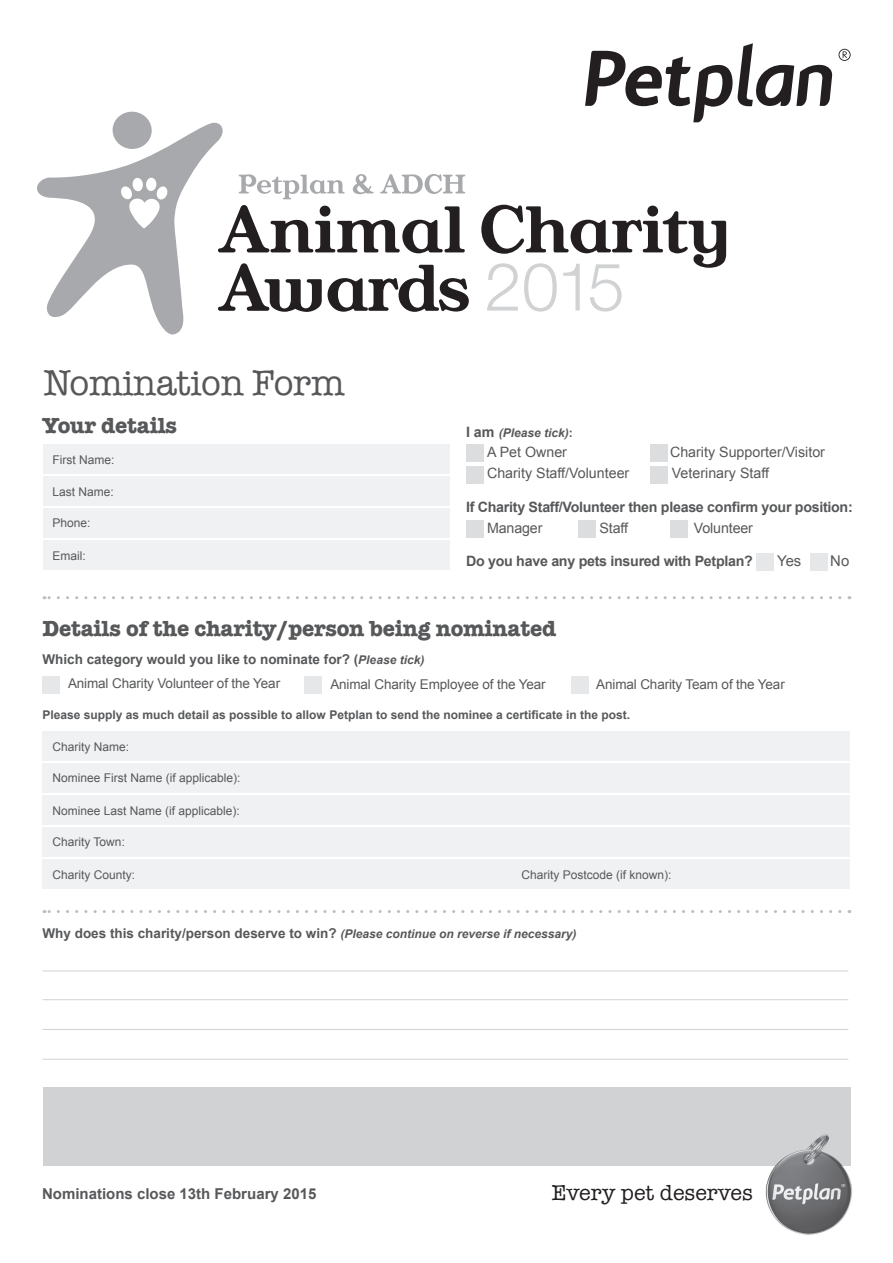
<style>
.page{position:relative;width:893px;height:1263px;background:#fff}
.page>*{position:absolute;margin:0;border:0;box-sizing:border-box;transform-origin:0 0}
.t1{font:36.3px "American Typewriter";letter-spacing:-.01em;color:#57585a}
.t2{font:700 22.5px "American Typewriter";letter-spacing:-.01em;color:#57585a}
.t3{font:21.9px "American Typewriter";color:#231f20}
.t4{font:700 15px "Arial";color:#57585a}
.t5{font:14.85px "Arial";color:#57585a}
.t6{font:14.25px "Arial";color:#57585a}
.t7{font:700 14.25px "Arial";letter-spacing:-.02em;color:#57585a}
.t8{font:700 13.5px/24.8px "Arial";color:#57585a}
.t9{font:13.5px "Arial";letter-spacing:-.01em;color:#57585a}
.t10{font:12px "Arial";color:#57585a}
.t11{font:700 12px "Arial";color:#57585a}
.t12{font:italic 700 12px "Arial";color:#57585a}
.s1{font-style:normal;font-size:14.25px}
.s2{font-style:normal}
.s3{font-style:italic;font-size:12px}
.s4{font-weight:400}
</style>
<div class="page">
<div style="left:43px;top:444px;width:407px;height:30px;background:#f0f1f2"></div>
<div style="left:43px;top:476px;width:407px;height:30px;background:#f0f1f2"></div>
<div style="left:43px;top:508px;width:407px;height:30px;background:#f0f1f2"></div>
<div style="left:43px;top:540px;width:407px;height:30px;background:#f0f1f2"></div>
<div style="left:756px;top:553px;width:17px;height:17px;background:#e6e7e9"></div>
<div style="left:811px;top:553px;width:17px;height:17px;background:#e6e7e9"></div>
<hr style="left:43px;top:971px;width:805px;height:1px;background:#d1d2d4">
<hr style="left:43px;top:999px;width:805px;height:1px;background:#d1d2d4">
<hr style="left:43px;top:1029px;width:805px;height:1px;background:#d1d2d4">
<hr style="left:43px;top:1059px;width:805px;height:1px;background:#d1d2d4">
<svg style="left:44px;top:910px;width:796px;height:3px"></svg>
<svg style="left:44px;top:596px;width:796px;height:3px"></svg>
<div style="left:43px;top:731px;width:807px;height:30px;background:#f0f1f2"></div>
<div style="left:43px;top:763px;width:807px;height:30px;background:#f0f1f2"></div>
<div style="left:43px;top:795px;width:807px;height:30px;background:#f0f1f2"></div>
<div style="left:43px;top:827px;width:807px;height:30px;background:#f0f1f2"></div>
<div style="left:43px;top:859px;width:807px;height:30px;background:#f0f1f2"></div>
<div style="left:466px;top:445px;width:17px;height:17px;background:#dcdddf"></div>
<div style="left:466px;top:520px;width:17px;height:17px;background:#dcdddf"></div>
<div style="left:671px;top:520px;width:17px;height:17px;background:#dcdddf"></div>
<div style="left:578px;top:520px;width:17px;height:17px;background:#dcdddf"></div>
<div style="left:466px;top:466px;width:17px;height:17px;background:#dcdddf"></div>
<div style="left:650px;top:466px;width:17px;height:17px;background:#dcdddf"></div>
<div style="left:650px;top:445px;width:17px;height:17px;background:#dcdddf"></div>
<svg style="left:37px;top:111px;width:432px;height:223px"></svg>
<svg style="left:481px;top:205px;width:245px;height:107px"></svg>
<div style="left:43px;top:1087px;width:807px;height:78px;background:#d1d2d4"></div>
<img style="left:758px;top:1165px;width:51px;height:70px">
<img style="left:809px;top:1131px;width:43px;height:104px">
<img style="left:776px;top:1131px;width:74px;height:34px">
<svg style="left:585px;top:43px;width:266px;height:79px"></svg>
<div style="left:43px;top:676px;width:17px;height:17px;background:#e6e7e9"></div>
<div style="left:305px;top:676px;width:17px;height:17px;background:#e6e7e9"></div>
<div style="left:571px;top:676px;width:17px;height:17px;background:#e6e7e9"></div>
<h1 class="t1" style="left:43px;top:355px;width:303px">Nomination Form</h1>
<h2 class="t2" style="left:43px;top:406px;width:136px">Your details</h2>
<p class="t10" style="left:53px;top:453px;width:64px">First Name:</p>
<p class="t10" style="left:53px;top:485px;width:63px">Last Name:</p>
<p class="t10" style="left:53px;top:516px;width:40px">Phone:</p>
<p class="t10" style="left:53px;top:549px;width:35px">Email:</p>
<p class="t12" style="left:466px;top:426px;width:108px"><span class="s1">I am</span> (Please tick)<span class="s2">:</span></p>
<p class="t6" style="left:487px;top:444px;width:81px">A Pet Owner</p>
<p class="t6" style="left:670px;top:444px;width:156px">Charity Supporter/Visitor</p>
<p class="t6" style="left:487px;top:465px;width:144px">Charity Staff/Volunteer</p>
<p class="t6" style="left:672px;top:465px;width:99px">Veterinary Staff</p>
<p class="t7" style="left:466px;top:498px;width:388px">If Charity Staff/Volunteer then please confirm your position:</p>
<p class="t6" style="left:487px;top:520px;width:57px">Manager</p>
<p class="t6" style="left:600px;top:520px;width:30px">Staff</p>
<p class="t6" style="left:694px;top:520px;width:61px">Volunteer</p>
<p class="t7" style="left:466px;top:553px;width:288px">Do you have any pets insured with Petplan?</p>
<p class="t5" style="left:777px;top:553px;width:26px">Yes</p>
<p class="t5" style="left:830px;top:553px;width:20px">No</p>
<h2 class="t2" style="left:43px;top:609px;width:515px">Details of the charity/person being nominated</h2>
<p class="t8" style="left:68px;top:646px;width:358px;text-indent:-26px">Which category would you like to nominate for? (<span class="s3">Please tick)<br></span><span class="s4">Animal Charity Volunteer of the Year</span></p>
<p class="t9" style="left:330px;top:677px;width:217px">Animal Charity Employee of the Year</p>
<p class="t9" style="left:596px;top:677px;width:190px">Animal Charity Team of the Year</p>
<p class="t11" style="left:43px;top:708px;width:589px">Please supply as much detail as possible to allow Petplan to send the nominee a certificate in the post.</p>
<p class="t10" style="left:53px;top:740px;width:78px">Charity Name:</p>
<p class="t10" style="left:53px;top:771px;width:190px">Nominee First Name (if applicable):</p>
<p class="t10" style="left:53px;top:804px;width:189px">Nominee Last Name (if applicable):</p>
<p class="t10" style="left:53px;top:835px;width:74px">Charity Town:</p>
<p class="t10" style="left:53px;top:868px;width:84px">Charity County:</p>
<p class="t10" style="left:521px;top:868px;width:152px">Charity Postcode (if known):</p>
<p class="t8" style="left:43px;top:921px;width:535px">Why does this charity/person deserve to win? <span class="s3">(Please continue on reverse if necessary)</span></p>
<p class="t4" style="left:42px;top:1185px;width:276px">Nominations close 13th February 2015</p>
<h3 class="t3" style="left:552px;top:1175px;width:203px">Every pet deserves</h3>
</div>
